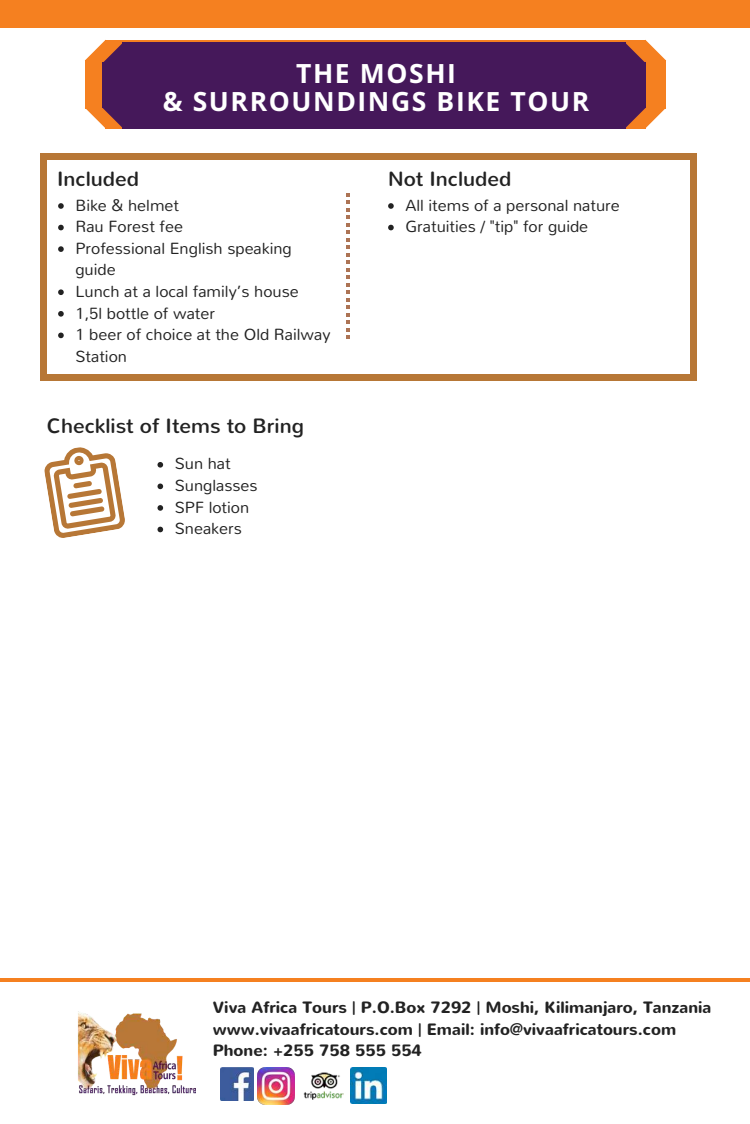
<style>
.page{position:relative;width:750px;height:1124px;background:#f58020}
.page>*{position:absolute;margin:0;border:0;box-sizing:border-box;transform-origin:0 0}
.t1{font:700 26.5px/28.1px "Open Sans";letter-spacing:.06em;color:#fff;text-align:center}
.t2{font:20.62px "Nunito";color:#222}
.t3{font:300 16.25px/21.5px "Nunito";color:#222}
.t4{font:700 16.25px/21.5px "Nunito";color:#222}
</style>
<div class="page">
<div style="left:2px;top:29px;width:748px;height:959px;background:#fff"></div>
<div style="left:4px;top:554px;width:746px;height:434px;background:#fff"></div>
<div style="left:645px;top:60px;width:21px;height:48px;background:#f58020"></div>
<div style="left:105px;top:40px;width:541px;height:21px;background:#f58020"></div>
<div style="left:85px;top:60px;width:21px;height:48px;background:#f58020"></div>
<hr style="left:0;top:1123px;width:750px;height:1px;background:#fff">
<div style="left:0;top:988px;width:750px;height:21px;background:#fff"></div>
<div style="left:0;top:1008px;width:750px;height:115px;background:#fff"></div>
<svg style="left:626px;top:108px;width:40px;height:20px"></svg>
<svg style="left:85px;top:108px;width:38px;height:20px"></svg>
<div style="left:123px;top:107px;width:503px;height:21px;background:#45185a"></div>
<div style="left:625px;top:63px;width:21px;height:45px;background:#45185a"></div>
<div style="left:123px;top:42px;width:503px;height:21px;background:#45185a"></div>
<div style="left:102px;top:63px;width:21px;height:45px;background:#45185a"></div>
<div style="left:123px;top:63px;width:503px;height:45px;background:#45185a"></div>
<svg style="left:85px;top:40px;width:38px;height:23px"></svg>
<svg style="left:626px;top:40px;width:40px;height:23px"></svg>
<img style="left:220px;top:1068px;width:33px;height:32px">
<img style="left:304px;top:1072px;width:39px;height:28px">
<img style="left:351px;top:1068px;width:35px;height:35px">
<img style="left:78px;top:1011px;width:118px;height:85px">
<hr style="left:0;top:978px;width:750px;height:4px;background:#f58020">
<div style="left:40px;top:156px;width:658px;height:222px;background:#fff"></div>
<div style="left:691px;top:374px;width:6px;height:7px;background:#b77736"></div>
<div style="left:41px;top:159px;width:6px;height:216px;background:#b77736"></div>
<div style="left:41px;top:374px;width:6px;height:7px;background:#b77736"></div>
<div style="left:691px;top:159px;width:6px;height:216px;background:#b77736"></div>
<div style="left:46px;top:374px;width:645px;height:7px;background:#b77736"></div>
<svg style="left:691px;top:153px;width:6px;height:6px"></svg>
<svg style="left:41px;top:153px;width:5px;height:6px"></svg>
<div style="left:46px;top:153px;width:645px;height:6px;background:#b77736"></div>
<svg style="left:346px;top:193px;width:4px;height:146px"></svg>
<svg style="left:58px;top:203px;width:6px;height:6px"></svg>
<svg style="left:58px;top:225px;width:6px;height:5px"></svg>
<svg style="left:58px;top:246px;width:6px;height:6px"></svg>
<svg style="left:58px;top:289px;width:6px;height:6px"></svg>
<svg style="left:58px;top:311px;width:6px;height:6px"></svg>
<svg style="left:58px;top:332px;width:6px;height:6px"></svg>
<svg style="left:388px;top:203px;width:6px;height:6px"></svg>
<svg style="left:388px;top:225px;width:6px;height:5px"></svg>
<svg style="left:41px;top:442px;width:85px;height:97px;background:#e3cab1"></svg>
<svg style="left:158px;top:462px;width:5px;height:6px"></svg>
<svg style="left:158px;top:483px;width:5px;height:6px"></svg>
<svg style="left:158px;top:505px;width:5px;height:6px"></svg>
<svg style="left:158px;top:527px;width:5px;height:5px"></svg>
<img style="left:258px;top:1068px;width:36px;height:36px">
<h1 class="t1" style="left:163px;top:58px;width:428px">THE MOSHI<br>&amp; SURROUNDINGS BIKE TOUR</h1>
<p class="t2" style="left:57px;top:166px;width:83px">Included</p>
<p class="t2" style="left:388px;top:166px;width:125px">Not Included</p>
<p class="t3" style="left:75px;top:194px;width:257px">Bike &amp; helmet<br>Rau Forest fee<br>Professional English speaking guide<br>Lunch at a local family’s house<br>1,5l bottle of water<br>1 beer of choice at the Old Railway<br>Station</p>
<p class="t3" style="left:405px;top:194px;width:216px">All items of a personal nature<br>Gratuities / "tip" for guide</p>
<p class="t2" style="left:47px;top:412px;width:259px">Checklist of Items to Bring</p>
<p class="t3" style="left:175px;top:453px;width:84px">Sun hat<br>Sunglasses<br>SPF lotion<br>Sneakers</p>
<p class="t4" style="left:213px;top:997px;width:500px">Viva Africa Tours | P.O.Box 7292 | Moshi, Kilimanjaro, Tanzania www.vivaafricatours.com | Email: info@vivaafricatours.com<br>Phone: +255 758 555 554</p>
</div>
